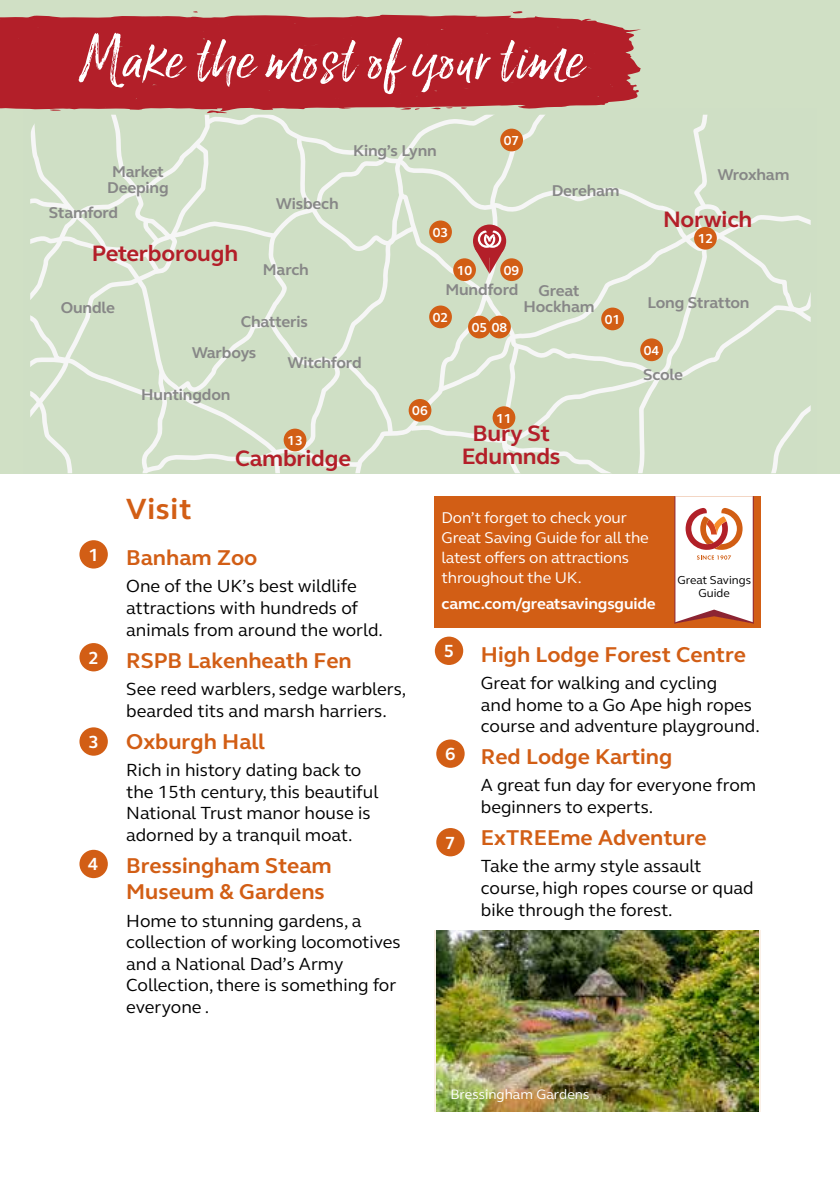
<style>
.page{position:relative;width:840px;height:1191px;background:#fff}
.page>*{position:absolute;margin:0;border:0;box-sizing:border-box;transform-origin:0 0}
.t1{font:68px "Lucky Fellas Win";letter-spacing:.025em;color:#fff}
.t2{font:700 30px "FS Elliot";letter-spacing:.025em;color:#d25e15}
.t3{font:700 23px/23px "FS Elliot";letter-spacing:-.01em;color:#b31f29;text-align:center}
.t4{font:700 22px/26.4px "FS Elliot";color:#d25e15}
.t5{font:18px/21.6px "FS Elliot";color:#000}
.t6{font:700 18px "FS Elliot";color:#fff}
.t7{font:700 16px/16px "FS Elliot";letter-spacing:-.01em;color:#878787;text-align:center}
.t8{font:16px/20px "FS Elliot";letter-spacing:-.01em;color:#fff}
.t9{font:700 16px "FS Elliot";letter-spacing:-.01em;color:#fff}
.t10{font:14px "FS Elliot";color:#fff}
.t11{font:700 13.4px "FS Elliot";color:#fff}
.t12{font:11.8px/13.4px "FS Elliot";color:#000;text-align:center}
</style>
<div class="page">
<div style="left:0;top:0;width:839px;height:473px;background:#d0e0c5"></div>
<svg style="left:549px;top:115px;width:261px;height:248px"></svg>
<svg style="left:420px;top:115px;width:129px;height:111px"></svg>
<svg style="left:420px;top:227px;width:291px;height:216px"></svg>
<svg style="left:632px;top:371px;width:31px;height:102px"></svg>
<svg style="left:771px;top:406px;width:39px;height:67px"></svg>
<svg style="left:498px;top:341px;width:125px;height:132px"></svg>
<div style="left:601px;top:307px;width:22px;height:23px;background:#d25e15;border-radius:50%"></div>
<div style="left:429px;top:305px;width:22px;height:23px;background:#d25e15;border-radius:50%"></div>
<div style="left:429px;top:220px;width:22px;height:23px;background:#d25e15;border-radius:50%"></div>
<div style="left:468px;top:316px;width:22px;height:22px;background:#d25e15;border-radius:50%"></div>
<div style="left:408px;top:399px;width:23px;height:23px;background:#d25e15;border-radius:50%"></div>
<div style="left:500px;top:129px;width:22px;height:22px;background:#d25e15;border-radius:50%"></div>
<div style="left:488px;top:316px;width:22px;height:22px;background:#d25e15;border-radius:50%"></div>
<div style="left:640px;top:338px;width:22px;height:23px;background:#d25e15;border-radius:50%"></div>
<div style="left:500px;top:258px;width:22px;height:23px;background:#d25e15;border-radius:50%"></div>
<div style="left:453px;top:258px;width:22px;height:23px;background:#d25e15;border-radius:50%"></div>
<div style="left:492px;top:406px;width:23px;height:23px;background:#d25e15;border-radius:50%"></div>
<div style="left:693px;top:227px;width:23px;height:23px;background:#d25e15;border-radius:50%"></div>
<svg style="left:472px;top:224px;width:34px;height:34px"></svg>
<svg style="left:474px;top:230px;width:30px;height:44px"></svg>
<img style="left:436px;top:930px;width:322px;height:181px">
<div style="left:79px;top:643px;width:29px;height:28px;background:#d25e15;border-radius:50%"></div>
<div style="left:79px;top:727px;width:29px;height:28px;background:#d25e15;border-radius:50%"></div>
<div style="left:79px;top:849px;width:29px;height:29px;background:#d25e15;border-radius:50%"></div>
<div style="left:79px;top:540px;width:29px;height:28px;background:#d25e15;border-radius:50%"></div>
<div style="left:436px;top:739px;width:28px;height:29px;background:#d25e15;border-radius:50%"></div>
<div style="left:436px;top:828px;width:28px;height:28px;background:#d25e15;border-radius:50%"></div>
<div style="left:434px;top:636px;width:29px;height:29px;background:#d25e15;border-radius:50%"></div>
<svg style="left:511px;top:11px;width:11px;height:3px"></svg>
<div style="left:0;top:15px;width:641px;height:94px;background:#b31f29"></div>
<svg style="left:460px;top:107px;width:7px;height:2px"></svg>
<svg style="left:430px;top:107px;width:23px;height:3px"></svg>
<svg style="left:30px;top:108px;width:390px;height:365px"></svg>
<div style="left:434px;top:496px;width:326px;height:131px;background:#d25e15"></div>
<svg style="left:674px;top:496px;width:79px;height:127px;background:#f1d8d2"></svg>
<h1 class="t1" style="left:79px;top:16px;width:504px">Make the most of your time</h1>
<p class="t7" style="left:107px;top:163px;width:63px">Market<br>Deeping</p>
<p class="t7" style="left:49px;top:204px;width:71px">Stamford</p>
<p class="t3" style="left:92px;top:241px;width:148px">Peterborough</p>
<p class="t7" style="left:61px;top:299px;width:56px">Oundle</p>
<p class="t7" style="left:275px;top:195px;width:65px">Wisbech</p>
<p class="t7" style="left:263px;top:261px;width:47px">March</p>
<p class="t7" style="left:240px;top:313px;width:69px">Chatteris</p>
<p class="t7" style="left:353px;top:142px;width:85px">King’s Lynn</p>
<p class="t11" style="left:503px;top:131px;width:17px">07</p>
<p class="t11" style="left:432px;top:223px;width:17px">03</p>
<p class="t11" style="left:456px;top:261px;width:17px">10</p>
<p class="t11" style="left:503px;top:261px;width:17px">09</p>
<p class="t7" style="left:551px;top:182px;width:69px">Dereham</p>
<p class="t7" style="left:445px;top:282px;width:74px">Mundford</p>
<p class="t7" style="left:523px;top:282px;width:72px">Great<br>Hockham</p>
<p class="t11" style="left:432px;top:308px;width:17px">02</p>
<p class="t11" style="left:604px;top:310px;width:17px">01</p>
<p class="t11" style="left:471px;top:318px;width:37px">05 08</p>
<p class="t7" style="left:192px;top:344px;width:66px">Warboys</p>
<p class="t7" style="left:141px;top:387px;width:91px">Huntingdon</p>
<p class="t7" style="left:287px;top:355px;width:76px">Witchford</p>
<p class="t11" style="left:287px;top:431px;width:17px">13</p>
<p class="t3" style="left:235px;top:446px;width:117px">Cambridge</p>
<p class="t11" style="left:412px;top:402px;width:17px">06</p>
<p class="t11" style="left:496px;top:409px;width:17px">11</p>
<p class="t3" style="left:461px;top:421px;width:100px">Bury St<br>Edumnds</p>
<p class="t7" style="left:717px;top:167px;width:73px">Wroxham</p>
<p class="t3" style="left:662px;top:207px;width:91px">Norwich</p>
<p class="t11" style="left:697px;top:230px;width:17px">12</p>
<p class="t7" style="left:647px;top:294px;width:103px">Long Stratton</p>
<p class="t11" style="left:643px;top:341px;width:17px">04</p>
<p class="t7" style="left:642px;top:366px;width:41px">Scole</p>
<p class="t6" style="left:88px;top:543px;width:12px">1</p>
<p class="t6" style="left:88px;top:646px;width:12px">2</p>
<p class="t6" style="left:88px;top:730px;width:12px">3</p>
<p class="t6" style="left:88px;top:852px;width:12px">4</p>
<h2 class="t2" style="left:126px;top:488px;width:67px">Visit</h2>
<p class="t4" style="left:126px;top:544px;width:133px">Banham Zoo</p>
<p class="t5" style="left:126px;top:575px;width:258px">One of the UK’s best wildlife attractions with hundreds of animals from around the world.</p>
<p class="t4" style="left:126px;top:647px;width:227px">RSPB Lakenheath Fen</p>
<p class="t5" style="left:126px;top:677px;width:281px">See reed warblers, sedge warblers, bearded tits and marsh harriers.</p>
<p class="t4" style="left:126px;top:728px;width:140px">Oxburgh Hall</p>
<p class="t5" style="left:126px;top:758px;width:254px">Rich in history dating back to the 15th century, this beautiful<br>National Trust manor house is adorned by a tranquil moat.</p>
<p class="t4" style="left:126px;top:852px;width:207px">Bressingham Steam<br>Museum &amp; Gardens</p>
<p class="t5" style="left:126px;top:909px;width:276px">Home to stunning gardens, a collection of working locomotives and a National Dad’s Army<br>Collection, there is something for everyone .</p>
<p class="t8" style="left:441px;top:507px;width:209px">Don’t forget to check your<br>Great Saving Guide for all the latest offers on attractions throughout the UK.</p>
<p class="t9" style="left:441px;top:592px;width:216px">camc.com/greatsavingsguide</p>
<p class="t12" style="left:677px;top:572px;width:75px">Great Savings<br>Guide</p>
<p class="t6" style="left:443px;top:639px;width:12px">5</p>
<p class="t6" style="left:445px;top:741px;width:12px">6</p>
<p class="t6" style="left:445px;top:830px;width:12px">7</p>
<p class="t4" style="left:480px;top:640px;width:266px">High Lodge Forest Centre</p>
<p class="t5" style="left:480px;top:671px;width:280px">Great for walking and cycling<br>and home to a Go Ape high ropes course and adventure playground.</p>
<p class="t4" style="left:480px;top:743px;width:193px">Red Lodge Karting</p>
<p class="t5" style="left:480px;top:774px;width:277px">A great fun day for everyone from beginners to experts.</p>
<p class="t4" style="left:480px;top:824px;width:227px">ExTREEme Adventure</p>
<p class="t5" style="left:480px;top:855px;width:274px">Take the army style assault course, high ropes course or quad bike through the forest.</p>
<p class="t10" style="left:450px;top:1085px;width:140px">Bressingham Gardens</p>
</div>
